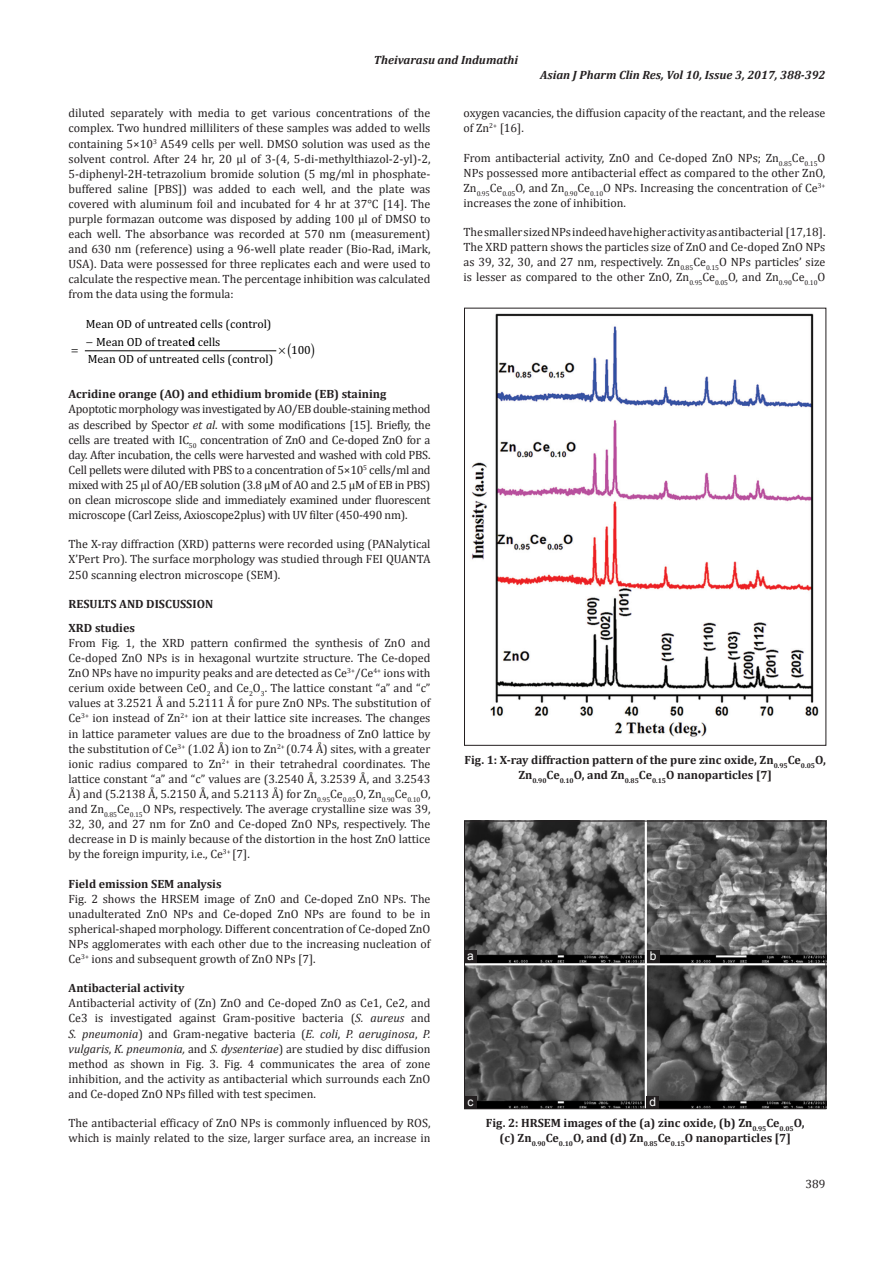
<style>
.page{position:relative;width:894px;height:1263px;background:#fff}
.page>*{position:absolute;margin:0;border:0;box-sizing:border-box;transform-origin:0 0}
.TX{font:12px/15.1px "Cambria";color:#231f20;text-align:justify}
.FGC{font:700 12px/15px "Cambria";color:#231f20;text-align:center}
.t1{font:12px "Cambria";letter-spacing:-.005em;color:#000}
.RH{font:italic 700 12px "Cambria";color:#231f20}
.LABEL{font:12px "Arial";color:#fff}
.F_No{font:12px "Cambria";color:#231f20}
.s1{font-style:italic}
</style>
<div class="page">
<hr style="left:85px;top:350px;width:191px;height:1px;background:#000">
<img style="left:471px;top:313px;width:348px;height:424px">
<img style="left:466px;top:823px;width:357px;height:284px">
<div style="left:464px;top:821px;width:361px;height:288px;border:1px solid #231f20"></div>
<div style="left:464px;top:950px;width:13px;height:13px;background:#231f20"></div>
<div style="left:646px;top:950px;width:13px;height:13px;background:#231f20"></div>
<div style="left:464px;top:1096px;width:12px;height:13px;background:#231f20"></div>
<div style="left:646px;top:1096px;width:13px;height:12px;background:#231f20"></div>
<p class="RH" style="left:374px;top:52px;width:146px">Theivarasu and Indumathi</p>
<p class="RH" style="left:540px;top:67px;width:287px">Asian J Pharm Clin Res, Vol 10, Issue 3, 2017, 388-392</p>
<p class="TX" style="left:68px;top:106px;width:363px">diluted separately with media to get various concentrations of the complex. Two hundred milliliters of these samples was added to wells containing 5×10<sup>3</sup> A549 cells per well. DMSO solution was used as the solvent control. After 24 hr, 20 µl of 3-(4, 5-di-methylthiazol-2-yl)-2, 5-diphenyl-2H-tetrazolium bromide solution (5 mg/ml in phosphate&shy;buffered saline [PBS]) was added to each well, and the plate was covered with aluminum foil and incubated for 4 hr at 37°C [14]. The purple formazan outcome was disposed by adding 100 μl of DMSO to each well. The absorbance was recorded at 570 nm (measurement) and 630 nm (reference) using a 96-well plate reader (Bio-Rad, iMark, USA). Data were possessed for three replicates each and were used to calculate the respective mean. The percentage inhibition was calculated from the data using the formula:</p>
<p class="t1" style="left:86px;top:320px;width:187px">Mean OD of untreated cells (control)</p>
<p class="t1" style="left:96px;top:338px;width:126px">Mean OD of treated cells</p>
<p class="t1" style="left:88px;top:355px;width:187px">Mean OD of untreated cells (control)</p>
<p class="t1" style="left:291px;top:345px;width:21px">100</p>
<h2 class="FGC" style="left:68px;top:386px;width:319px">Acridine orange (AO) and ethidium bromide (EB) staining</h2>
<p class="TX" style="left:68px;top:402px;width:363px">Apoptotic morphology was investigated by AO/EB double-staining method as described by Spector <span class="s1">et al</span>. with some modifications [15]. Briefly, the cells are treated with IC<sub>50</sub> concentration of ZnO and Ce-doped ZnO for a day. After incubation, the cells were harvested and washed with cold PBS.<br>Cell pellets were diluted with PBS to a concentration of 5×10<sup>5</sup> cells/ml and mixed with 25 µl of AO/EB solution (3.8 µM of AO and 2.5 µM of EB in PBS) on clean microscope slide and immediately examined under fluorescent microscope (Carl Zeiss, Axioscope2plus) with UV filter (450-490 nm).</p>
<p class="TX" style="left:68px;top:536px;width:363px">The X-ray diffraction (XRD) patterns were recorded using (PANalytical X’Pert Pro). The surface morphology was studied through FEI QUANTA 250 scanning electron microscope (SEM).</p>
<h1 class="FGC" style="left:68px;top:596px;width:146px">RESULTS AND DISCUSSION</h1>
<h2 class="FGC" style="left:68px;top:620px;width:68px">XRD studies</h2>
<p class="TX" style="left:68px;top:635px;width:363px">From Fig. 1, the XRD pattern confirmed the synthesis of ZnO and Ce-doped ZnO NPs is in hexagonal wurtzite structure. The Ce-doped ZnO NPs have no impurity peaks and are detected as Ce<sup>3+</sup>/Ce<sup>4+</sup> ions with cerium oxide between CeO<sub>2</sub> and Ce<sub>2</sub>O<sub>3</sub>. The lattice constant “a” and “c” values at 3.2521 Å and 5.2111 Å for pure ZnO NPs. The substitution of Ce<sup>3+</sup> ion instead of Zn<sup>2+</sup> ion at their lattice site increases. The changes in lattice parameter values are due to the broadness of ZnO lattice by the substitution of Ce<sup>3+</sup> (1.02 Å) ion to Zn<sup>2+</sup> (0.74 Å) sites, with a greater ionic radius compared to Zn<sup>2+</sup> in their tetrahedral coordinates. The lattice constant “a” and “c” values are (3.2540 Å, 3.2539 Å, and 3.2543<br>Å) and (5.2138 Å, 5.2150 Å, and 5.2113 Å) for Zn<sub>0.95</sub>Ce<sub>0.05</sub>O, Zn<sub>0.90</sub>Ce<sub>0.10</sub>O, and Zn<sub>0.85</sub>Ce<sub>0.15</sub>O NPs, respectively. The average crystalline size was 39, 32, 30, and 27 nm for ZnO and Ce-doped ZnO NPs, respectively. The decrease in D is mainly because of the distortion in the host ZnO lattice by the foreign impurity, i.e., Ce<sup>3+</sup> [7].</p>
<h2 class="FGC" style="left:68px;top:875px;width:154px">Field emission SEM analysis</h2>
<p class="TX" style="left:68px;top:891px;width:363px">Fig. 2 shows the HRSEM image of ZnO and Ce-doped ZnO NPs. The unadulterated ZnO NPs and Ce-doped ZnO NPs are found to be in spherical-shaped morphology. Different concentration of Ce-doped ZnO NPs agglomerates with each other due to the increasing nucleation of Ce<sup>3+</sup> ions and subsequent growth of ZnO NPs [7].</p>
<h2 class="FGC" style="left:68px;top:980px;width:117px">Antibacterial activity</h2>
<p class="TX" style="left:68px;top:995px;width:363px">Antibacterial activity of (Zn) ZnO and Ce-doped ZnO as Ce1, Ce2, and Ce3 is investigated against Gram-positive bacteria (<span class="s1">S. aureus</span> and <span class="s1">S. pneumonia</span>) and Gram-negative bacteria (<span class="s1">E. coli</span>, <span class="s1">P. aeruginosa</span>, <span class="s1">P. vulgaris</span>, <span class="s1">K. pneumonia,</span> and <span class="s1">S. dysenteriae</span>) are studied by disc diffusion method as shown in Fig. 3. Fig. 4 communicates the area of zone inhibition, and the activity as antibacterial which surrounds each ZnO and Ce-doped ZnO NPs filled with test specimen.</p>
<p class="TX" style="left:68px;top:1115px;width:363px">The antibacterial efficacy of ZnO NPs is commonly influenced by ROS, which is mainly related to the size, larger surface area, an increase in</p>
<p class="TX" style="left:463px;top:106px;width:363px">oxygen vacancies, the diffusion capacity of the reactant, and the release of Zn<sup>2+</sup> [16].</p>
<p class="TX" style="left:463px;top:150px;width:363px">From antibacterial activity, ZnO and Ce-doped ZnO NPs; Zn<sub>0.85</sub>Ce<sub>0.15</sub>O NPs possessed more antibacterial effect as compared to the other ZnO, Zn<sub>0.95</sub>Ce<sub>0.05</sub>O, and Zn<sub>0.90</sub>Ce<sub>0.10</sub>O NPs. Increasing the concentration of Ce<sup>3+ </sup>increases the zone of inhibition.</p>
<p class="TX" style="left:463px;top:224px;width:363px">The smaller sized NPs indeed have higher activity as antibacterial [17,18].<br>The XRD pattern shows the particles size of ZnO and Ce-doped ZnO NPs as 39, 32, 30, and 27 nm, respectively. Zn<sub>0.85</sub>Ce<sub>0.15</sub>O NPs particles’ size is lesser as compared to the other ZnO, Zn<sub>0.95</sub>Ce<sub>0.05</sub>O, and Zn<sub>0.90</sub>Ce<sub>0.10</sub>O</p>
<p class="FGC" style="left:464px;top:752px;width:362px">Fig. 1: X-ray diffraction pattern of the pure zinc oxide, Zn<sub>0.95</sub>Ce<sub>0.05</sub>O,<br>Zn<sub>0.90</sub>Ce<sub>0.10</sub>O, and Zn<sub>0.85</sub>Ce<sub>0.15</sub>O nanoparticles [7]</p>
<p class="LABEL" style="left:467px;top:947px;width:8px">a</p>
<p class="LABEL" style="left:649px;top:947px;width:8px">b</p>
<p class="LABEL" style="left:467px;top:1093px;width:7px">c</p>
<p class="LABEL" style="left:649px;top:1093px;width:8px">d</p>
<p class="FGC" style="left:485px;top:1115px;width:320px">Fig. 2: HRSEM images of the (a) zinc oxide, (b) Zn<sub>0.95</sub>Ce<sub>0.05</sub>O, (c) Zn<sub>0.90</sub>Ce<sub>0.10</sub>O, and (d) Zn<sub>0.85</sub>Ce<sub>0.15</sub>O nanoparticles [7]</p>
<p class="F_No" style="left:805px;top:1176px;width:21px">389</p>
</div>
